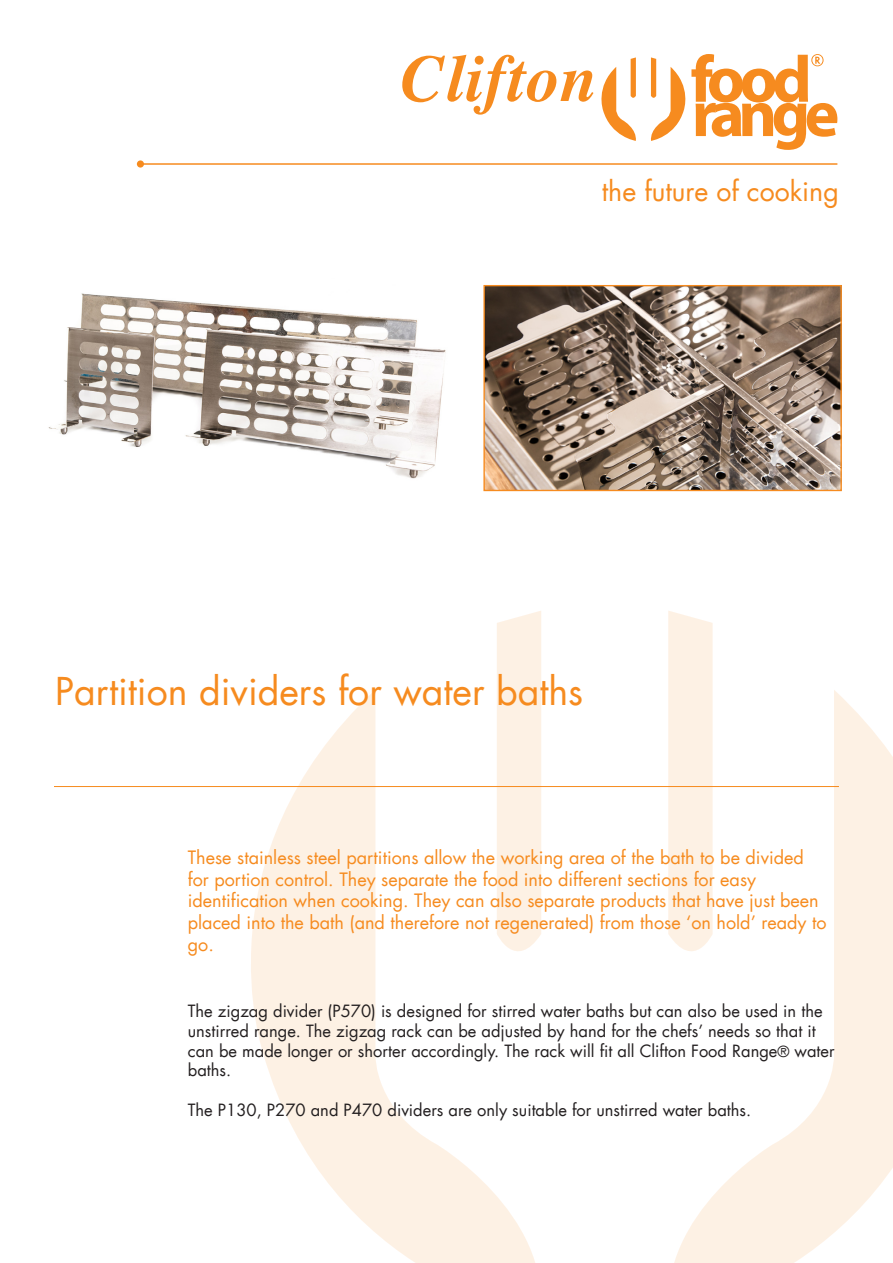
<style>
.page{position:relative;width:893px;height:1263px;background:#fff}
.page>*{position:absolute;margin:0;border:0;box-sizing:border-box;transform-origin:0 0}
.t1{font:37.5px "Futura LT";color:#f68b1f}
.t2{font:26.7px "Futura LT";color:#f68b1f}
.t3{font:18px/21.6px "Futura LT";color:#f68b1f}
.t4{font:16.5px/19.8px "Futura LT";color:#231f20}
.s1{font-size:15px}
</style>
<div class="page">
<svg style="left:674px;top:690px;width:219px;height:573px"></svg>
<svg style="left:251px;top:690px;width:291px;height:573px"></svg>
<svg style="left:497px;top:611px;width:44px;height:362px"></svg>
<svg style="left:668px;top:611px;width:45px;height:362px"></svg>
<svg style="left:402px;top:55px;width:234px;height:86px"></svg>
<svg style="left:650px;top:54px;width:187px;height:96px"></svg>
<hr style="left:140px;top:163px;width:697px;height:2px;background:#f68b1f">
<div style="left:137px;top:160px;width:7px;height:8px;background:#f68b1f;border-radius:50%"></div>
<hr style="left:54px;top:786px;width:785px;height:1px;background:#f68b1f">
<img style="left:48px;top:293px;width:398px;height:186px">
<img style="left:485px;top:287px;width:355px;height:202px">
<div style="left:483px;top:285px;width:359px;height:206px;border:1px solid #f68b1f"></div>
<p class="t2" style="left:602px;top:174px;width:239px">the future of cooking</p>
<p class="t1" style="left:55px;top:668px;width:529px">Partition dividers for water baths</p>
<p class="t3" style="left:188px;top:847px;width:617px">These stainless steel partitions allow the working area of the bath to be divided</p>
<p class="t3" style="left:188px;top:869px;width:570px">for portion control. They separate the food into different sections for easy</p>
<p class="t3" style="left:188px;top:890px;width:640px">identification when cooking. They can also separate products that have just been placed into the bath (and therefore not regenerated) from those ‘on hold’ ready to go.</p>
<p class="t4" style="left:188px;top:1001px;width:648px">The zigzag divider (P570) is designed for stirred water baths but can also be used in the unstirred range. The zigzag rack can be adjusted by hand for the chefs’ needs so that it can be made longer or shorter accordingly. The rack will fit all Clifton Food Range<span class="s1">®</span> water baths.</p>
<p class="t4" style="left:188px;top:1100px;width:565px">The P130, P270 and P470 dividers are only suitable for unstirred water baths.</p>
</div>
